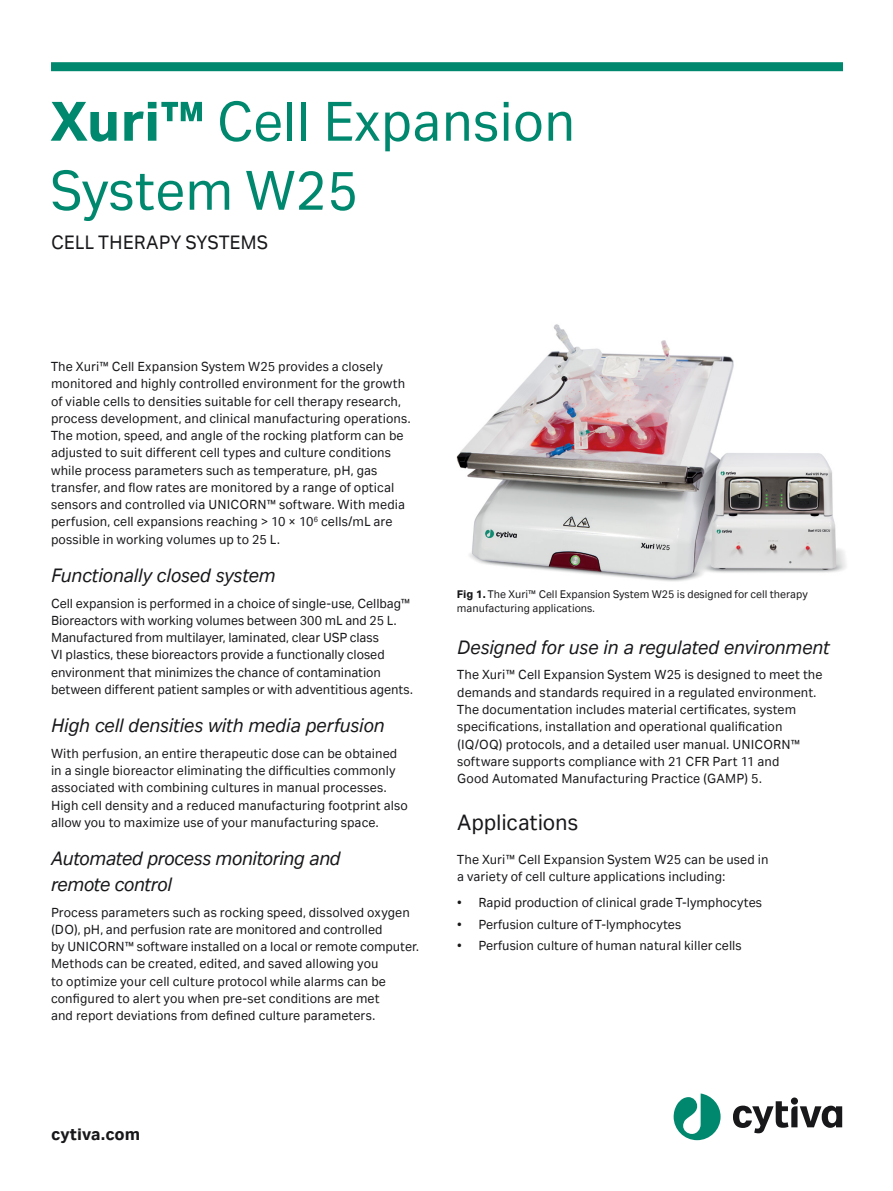
<style>
.page{position:relative;width:893px;height:1191px;background:#fff}
.page>*{position:absolute;margin:0;border:0;box-sizing:border-box;transform-origin:0 0}
.t1{font:60px/69px "Cytiva Aktiv";color:#00886f}
.t2{font:24px "Cytiva Aktiv";letter-spacing:-.01em;color:#18181b}
.t3{font:italic 21px/25.5px "Cytiva Aktiv";letter-spacing:-.015em;color:#18181b}
.t4{font:21px "Cytiva Aktiv";letter-spacing:.005em;color:#18181b}
.t5{font:700 18px "Cytiva Aktiv";color:#18181b}
.t6{font:14.25px/17.2px "Cytiva Aktiv";letter-spacing:.005em;color:#18181b}
.t7{font:12px/14.2px "Cytiva Aktiv";color:#18181b}
.s1{font-weight:700}
</style>
<div class="page">
<div style="left:51px;top:62px;width:792px;height:9px;background:#00886f"></div>
<svg style="left:733px;top:1101px;width:109px;height:32px"></svg>
<div style="left:791px;top:1097px;width:7px;height:7px;background:#18181b;border-radius:50%"></div>
<svg style="left:674px;top:1093px;width:47px;height:47px"></svg>
<img style="left:456px;top:324px;width:390px;height:258px">
<h1 class="t1" style="left:51px;top:87px;width:526px"><span class="s1">Xuri™</span> Cell Expansion<br>System W25</h1>
<h3 class="t4" style="left:51px;top:231px;width:218px">CELL THERAPY SYSTEMS</h3>
<p class="t6" style="left:51px;top:358px;width:361px">The Xuri™ Cell Expansion System W25 provides a closely monitored and highly controlled environment for the growth of viable cells to densities suitable for cell therapy research, process development, and clinical manufacturing operations.<br>The motion, speed, and angle of the rocking platform can be adjusted to suit different cell types and culture conditions while process parameters such as temperature, pH, gas transfer, and flow rates are monitored by a range of optical sensors and controlled via UNICORN™ software. With media perfusion, cell expansions reaching &gt; 10 × 10<sup>6</sup> cells/mL are possible in working volumes up to 25 L.</p>
<h3 class="t3" style="left:51px;top:562px;width:226px">Functionally closed system</h3>
<p class="t6" style="left:51px;top:594px;width:363px">Cell expansion is performed in a choice of single-use, Cellbag™ Bioreactors with working volumes between 300 mL and 25 L.<br>Manufactured from multilayer, laminated, clear USP class<br>VI plastics, these bioreactors provide a functionally closed environment that minimizes the chance of contamination between different patient samples or with adventitious agents.</p>
<h3 class="t3" style="left:51px;top:712px;width:335px">High cell densities with media perfusion</h3>
<p class="t6" style="left:51px;top:744px;width:358px">With perfusion, an entire therapeutic dose can be obtained in a single bioreactor eliminating the difficulties commonly associated with combining cultures in manual processes.<br>High cell density and a reduced manufacturing footprint also allow you to maximize use of your manufacturing space.</p>
<h3 class="t3" style="left:51px;top:845px;width:291px">Automated process monitoring and remote control</h3>
<p class="t6" style="left:51px;top:903px;width:369px">Process parameters such as rocking speed, dissolved oxygen (DO), pH, and perfusion rate are monitored and controlled<br>by UNICORN™ software installed on a local or remote computer.<br>Methods can be created, edited, and saved allowing you<br>to optimize your cell culture protocol while alarms can be configured to alert you when pre-set conditions are met<br>and report deviations from defined culture parameters.</p>
<p class="t7" style="left:457px;top:587px;width:352px"><span class="s1">Fig 1.</span> The Xuri™ Cell Expansion System W25 is designed for cell therapy manufacturing applications.</p>
<h3 class="t3" style="left:457px;top:634px;width:374px">Designed for use in a regulated environment</h3>
<p class="t6" style="left:457px;top:666px;width:367px">The Xuri™ Cell Expansion System W25 is designed to meet the demands and standards required in a regulated environment.<br>The documentation includes material certificates, system specifications, installation and operational qualification (IQ/OQ) protocols, and a detailed user manual. UNICORN™ software supports compliance with 21 CFR Part 11 and<br>Good Automated Manufacturing Practice (GAMP) 5.</p>
<h2 class="t2" style="left:457px;top:809px;width:122px">Applications</h2>
<p class="t6" style="left:457px;top:850px;width:313px">The Xuri™ Cell Expansion System W25 can be used in a variety of cell culture applications including:</p>
<p class="t6" style="left:457px;top:893px;width:306px">• Rapid production of clinical grade T-lymphocytes</p>
<p class="t6" style="left:457px;top:915px;width:226px">• Perfusion culture of T-lymphocytes</p>
<p class="t6" style="left:457px;top:936px;width:286px">• Perfusion culture of human natural killer cells</p>
<p class="t5" style="left:51px;top:1123px;width:91px">cytiva.com</p>
</div>
